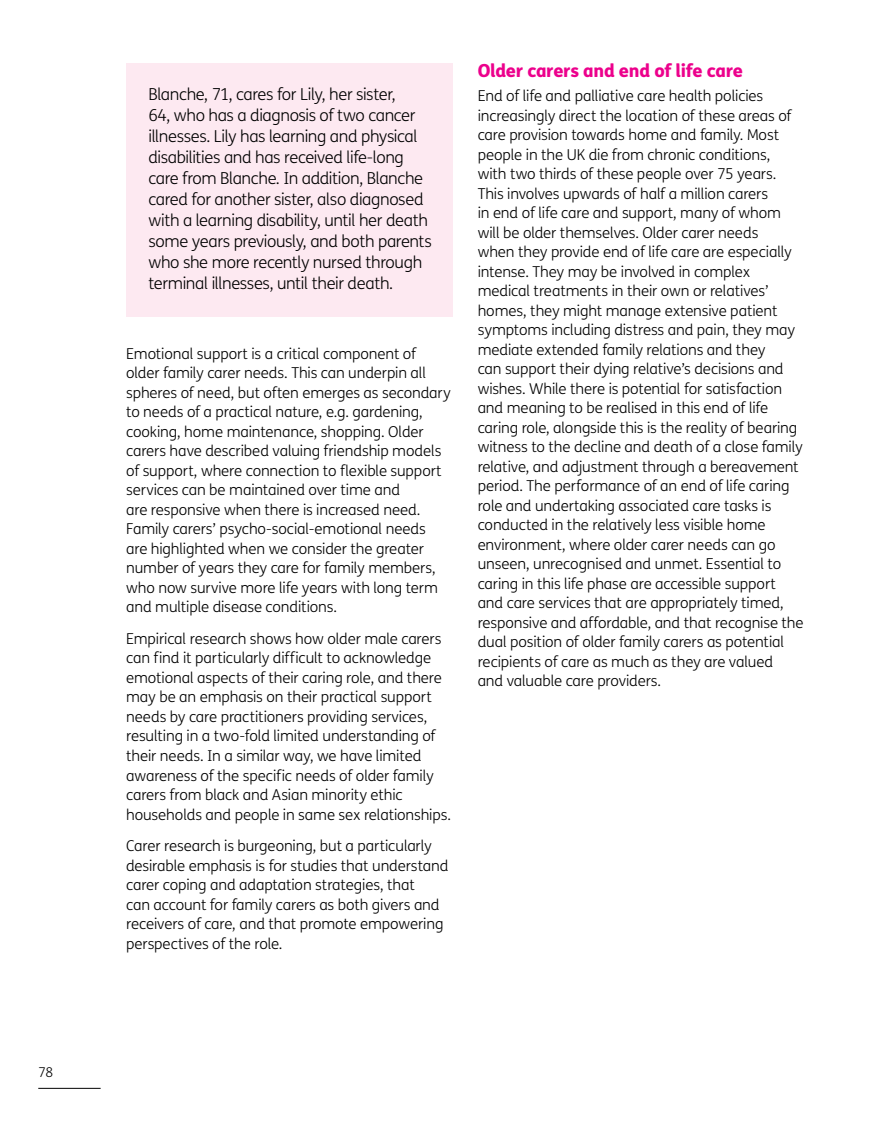
<style>
.page{position:relative;width:893px;height:1127px;background:#fff}
.page>*{position:absolute;margin:0;border:0;box-sizing:border-box;transform-origin:0 0}
.t1{font:800 18px "FS Me";letter-spacing:-.015em;color:#ec008c}
.t2{font:300 16.5px/21px "FS Me";letter-spacing:-.025em;color:#000}
.t3{font:300 15px/19.5px "FS Me";letter-spacing:-.01em;color:#000}
.t4{font:300 13.5px "FS Me";color:#000}
</style>
<div class="page">
<hr style="left:38px;top:1088px;width:63px;height:1px;background:#000">
<div style="left:126px;top:64px;width:326px;height:253px;background:#fde9f1"></div>
<p class="t4" style="left:38px;top:1065px;width:16px">78</p>
<p class="t2" style="left:148px;top:84px;width:285px">Blanche, 71, cares for Lily, her sister,<br>64, who has a diagnosis of two cancer illnesses. Lily has learning and physical disabilities and has received life-long care from Blanche. In addition, Blanche cared for another sister, also diagnosed with a learning disability, until her death some years previously, and both parents who she more recently nursed through terminal illnesses, until their death.</p>
<p class="t3" style="left:126px;top:344px;width:326px">Emotional support is a critical component of older family carer needs. This can underpin all spheres of need, but often emerges as secondary to needs of a practical nature, e.g. gardening, cooking, home maintenance, shopping. Older carers have described valuing friendship models of support, where connection to flexible support services can be maintained over time and<br>are responsive when there is increased need.<br>Family carers’ psycho-social-emotional needs are highlighted when we consider the greater number of years they care for family members, who now survive more life years with long term and multiple disease conditions.</p>
<p class="t3" style="left:126px;top:629px;width:326px">Empirical research shows how older male carers can find it particularly difficult to acknowledge emotional aspects of their caring role, and there may be an emphasis on their practical support needs by care practitioners providing services, resulting in a two-fold limited understanding of their needs. In a similar way, we have limited awareness of the specific needs of older family carers from black and Asian minority ethic households and people in same sex relationships.</p>
<p class="t3" style="left:126px;top:836px;width:324px">Carer research is burgeoning, but a particularly desirable emphasis is for studies that understand carer coping and adaptation strategies, that<br>can account for family carers as both givers and receivers of care, and that promote empowering perspectives of the role.</p>
<p class="t1" style="left:478px;top:60px;width:267px">Older carers and end of life care</p>
<p class="t3" style="left:478px;top:86px;width:327px">End of life and palliative care health policies increasingly direct the location of these areas of care provision towards home and family. Most people in the UK die from chronic conditions,<br>with two thirds of these people over 75 years.<br>This involves upwards of half a million carers<br>in end of life care and support, many of whom will be older themselves. Older carer needs<br>when they provide end of life care are especially intense. They may be involved in complex medical treatments in their own or relatives’ homes, they might manage extensive patient symptoms including distress and pain, they may mediate extended family relations and they<br>can support their dying relative’s decisions and wishes. While there is potential for satisfaction and meaning to be realised in this end of life caring role, alongside this is the reality of bearing witness to the decline and death of a close family relative, and adjustment through a bereavement period. The performance of an end of life caring role and undertaking associated care tasks is conducted in the relatively less visible home environment, where older carer needs can go unseen, unrecognised and unmet. Essential to caring in this life phase are accessible support and care services that are appropriately timed, responsive and affordable, and that recognise the dual position of older family carers as potential recipients of care as much as they are valued<br>and valuable care providers.</p>
</div>
